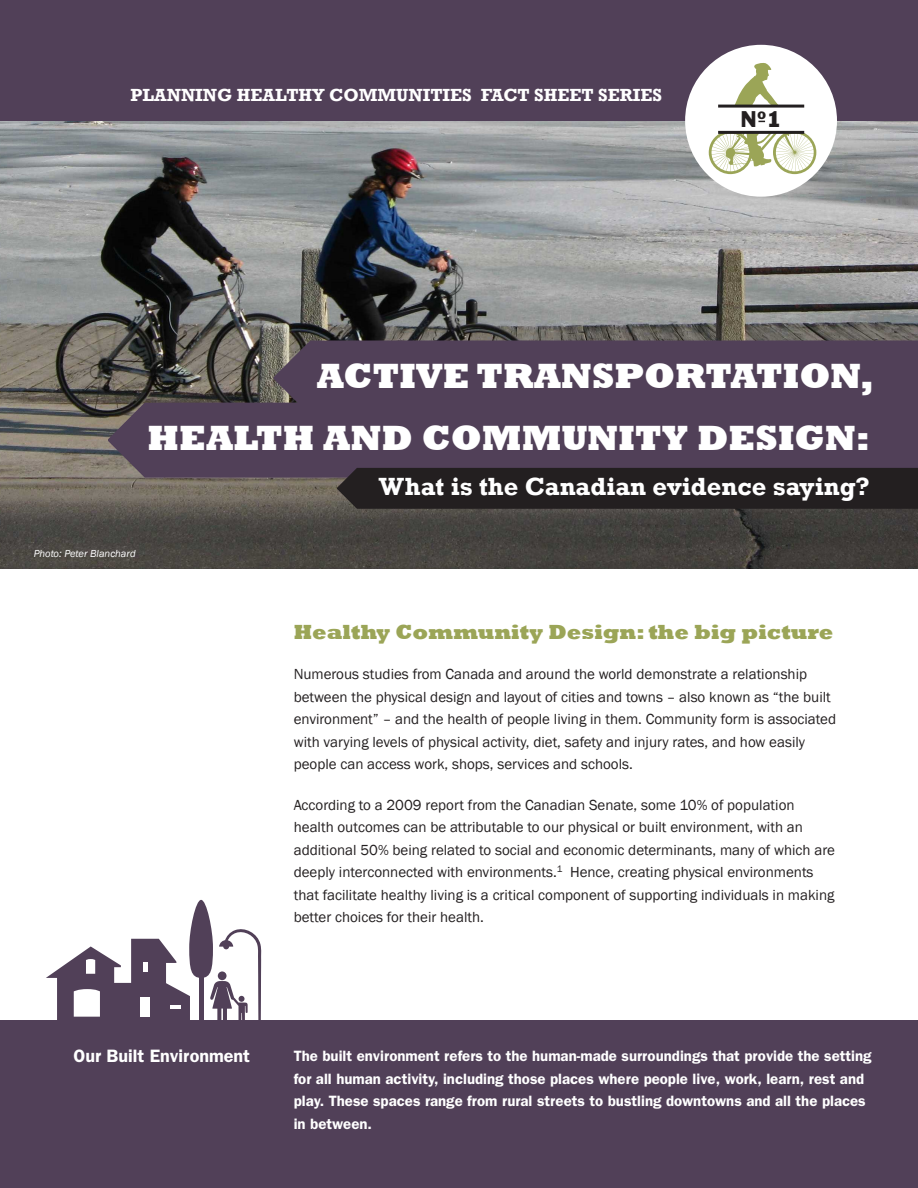
<style>
.page{position:relative;width:918px;height:1188px;background:#fff}
.page>*{position:absolute;margin:0;border:0;box-sizing:border-box;transform-origin:0 0}
.t1{font:800 36px "Rockwell";color:#fff}
.t2{font:700 25.5px "Rockwell";color:#fff}
.big_title{font:800 21px "Rockwell";color:#9ba557}
.t3{font:21px "Franklin Gothic";color:#231f20}
.t4{font:700 18px "Rockwell";color:#fff}
.callout_title{font:600 18px "Franklin Gothic";color:#fff}
.body{font:15px/22.5px "Franklin Gothic";color:#231f20}
.callout_bold{font:600 15px/22.5px "Franklin Gothic";color:#fff}
.t5{font:italic 10.5px "Franklin Gothic";color:#fff}
</style>
<div class="page">
<img style="left:0;top:121px;width:918px;height:447px">
<div style="left:0;top:0;width:918px;height:121px;background:#514058"></div>
<div style="left:685px;top:45px;width:152px;height:152px;background:#fff;border-radius:50%"></div>
<svg style="left:709px;top:62px;width:107px;height:112px"></svg>
<div style="left:274px;top:340px;width:644px;height:63px;background:#514058"></div>
<div style="left:108px;top:403px;width:810px;height:75px;background:#514058"></div>
<div style="left:337px;top:468px;width:581px;height:41px;background:#231f20"></div>
<div style="left:0;top:1020px;width:918px;height:168px;background:#514058"></div>
<svg style="left:46px;top:900px;width:216px;height:120px"></svg>
<p class="t4" style="left:131px;top:84px;width:533px">PLANNING HEALTHY COMMUNITIES FACT SHEET SERIES</p>
<p class="t3" style="left:741px;top:106px;width:42px">N<sup>o</sup>1</p>
<p class="t1" style="left:317px;top:355px;width:559px">ACTIVE TRANSPORTATION,</p>
<p class="t1" style="left:148px;top:417px;width:724px">HEALTH AND COMMUNITY DESIGN:</p>
<p class="t2" style="left:379px;top:471px;width:493px">What is the Canadian evidence saying?</p>
<p class="t5" style="left:34px;top:547px;width:103px">Photo: Peter Blanchard</p>
<p class="big_title" style="left:294px;top:619px;width:541px">Healthy Community Design: the big picture</p>
<p class="body" style="left:294px;top:663px;width:544px">Numerous studies from Canada and around the world demonstrate a relationship between the physical design and layout of cities and towns – also known as “the built environment” – and the health of people living in them. Community form is associated with varying levels of physical activity, diet, safety and injury rates, and how easily people can access work, shops, services and schools.</p>
<p class="body" style="left:294px;top:794px;width:543px">According to a 2009 report from the Canadian Senate, some 10% of population health outcomes can be attributable to our physical or built environment, with an additional 50% being related to social and economic determinants, many of which are deeply interconnected with environments.<sup>1</sup> Hence, creating physical environments that facilitate healthy living is a critical component of supporting individuals in making better choices for their health.</p>
<p class="callout_title" style="left:74px;top:1045px;width:178px">Our Built Environment</p>
<p class="callout_bold" style="left:294px;top:1044px;width:579px">The built environment refers to the human-made surroundings that provide the setting for all human activity, including those places where people live, work, learn, rest and play. These spaces range from rural streets to bustling downtowns and all the places in between.</p>
</div>
